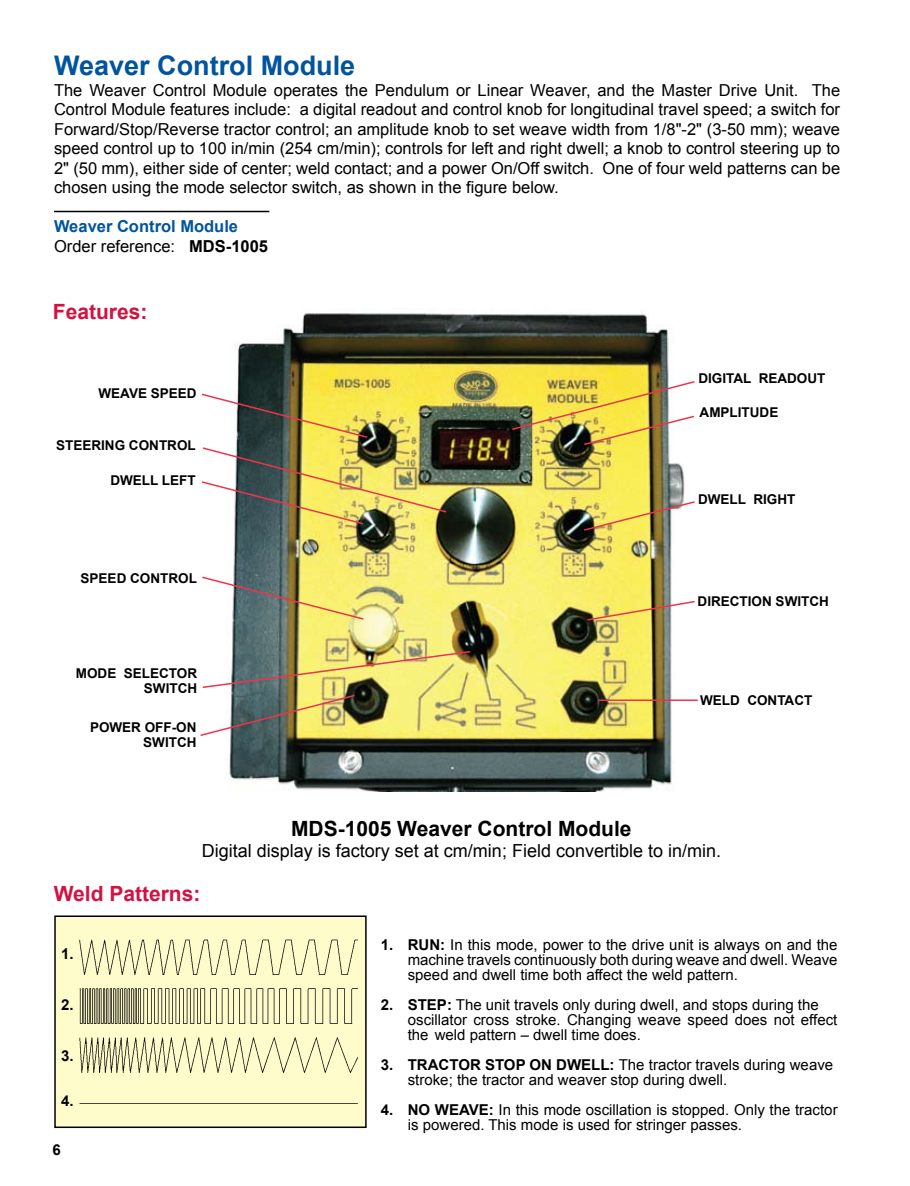
<style>
.page{position:relative;width:910px;height:1186px;background:#fff}
.page>*{position:absolute;margin:0;border:0;box-sizing:border-box;transform-origin:0 0}
.t1{font:700 27px "Arial";color:#00549e}
.t2{font:700 21px "Arial";color:#000}
.t3{font:700 21px "Arial";color:#d21242}
.t4{font:18px "Arial";color:#000}
.t5{font:16.5px/19.5px "Arial";color:#000;text-align:justify}
.t6{font:700 16.5px/19.5px "Arial";color:#00549e}
.t7{font:15px/15px "Arial";color:#000}
.t8{font:700 15px "Arial";color:#000}
.t9{font:700 13.5px/15px "Arial";color:#000;text-align:right}
.s1{font-weight:400;color:#000}
.s2{color:#000}
.s3{font-weight:700}
</style>
<div class="page">
<hr style="left:54px;top:211px;width:215px;height:1px;background:#000">
<img style="left:229px;top:313px;width:456px;height:478px">
<img style="left:202px;top:392px;width:167px;height:47px">
<img style="left:201px;top:446px;width:247px;height:80px">
<img style="left:202px;top:575px;width:163px;height:46px">
<img style="left:200px;top:650px;width:272px;height:87px">
<img style="left:510px;top:380px;width:185px;height:66px">
<img style="left:582px;top:500px;width:113px;height:32px">
<svg style="left:585px;top:600px;width:110px;height:22px"></svg>
<hr style="left:598px;top:699px;width:99px;height:2px;background:#ee334e">
<div style="left:55px;top:916px;width:311px;height:211px;background:#fffccc"></div>
<div style="left:54px;top:915px;width:312px;height:213px;border:2px solid #000"></div>
<img style="left:79px;top:939px;width:280px;height:165px">
<h1 class="t1" style="left:54px;top:48px;width:303px">Weaver Control Module</h1>
<p class="t5" style="left:54px;top:80px;width:787px">The Weaver Control Module operates the Pendulum or Linear Weaver, and the Master Drive Unit. The Control Module features include: a digital readout and control knob for longitudinal travel speed; a switch for Forward/Stop/Reverse tractor control; an amplitude knob to set weave width from 1/8"-2" (3-50 mm); weave speed control up to 100 in/min (254 cm/min); controls for left and right dwell; a knob to control steering up to 2" (50 mm), either side of center; weld contact; and a power On/Off switch. One of four weld patterns can be chosen using the mode selector switch, as shown in the figure below.</p>
<p class="t6" style="left:54px;top:217px;width:215px">Weaver Control Module<br><span class="s1">Order reference:</span> <span class="s2">MDS-1005</span></p>
<p class="t3" style="left:53px;top:297px;width:96px">Features:</p>
<p class="t9" style="left:98px;top:386px;width:100px">WEAVE SPEED</p>
<p class="t9" style="left:56px;top:438px;width:141px">STEERING CONTROL</p>
<p class="t9" style="left:110px;top:474px;width:87px">DWELL LEFT</p>
<p class="t9" style="left:81px;top:571px;width:118px">SPEED CONTROL</p>
<p class="t9" style="left:76px;top:667px;width:123px">MODE SELECTOR<br>SWITCH</p>
<p class="t9" style="left:90px;top:720px;width:108px">POWER OFF-ON<br>SWITCH</p>
<p class="t9" style="left:698px;top:371px;width:128px">DIGITAL READOUT</p>
<p class="t9" style="left:699px;top:405px;width:80px">AMPLITUDE</p>
<p class="t9" style="left:697px;top:492px;width:99px">DWELL RIGHT</p>
<p class="t9" style="left:697px;top:594px;width:133px">DIRECTION SWITCH</p>
<p class="t9" style="left:700px;top:693px;width:114px">WELD CONTACT</p>
<p class="t2" style="left:291px;top:815px;width:342px">MDS-1005 Weaver Control Module</p>
<p class="t4" style="left:202px;top:838px;width:521px">Digital display is factory set at cm/min; Field convertible to in/min.</p>
<p class="t3" style="left:54px;top:880px;width:148px">Weld Patterns:</p>
<p class="t8" style="left:61px;top:944px;width:14px">1.</p>
<p class="t8" style="left:61px;top:995px;width:14px">2.</p>
<p class="t8" style="left:61px;top:1046px;width:14px">3.</p>
<p class="t8" style="left:61px;top:1091px;width:14px">4.</p>
<p class="t8" style="left:52px;top:1140px;width:10px">6</p>
<p class="t7" style="left:407px;top:937px;width:431px;text-align:justify;text-indent:-27px"><span class="s3">1. RUN:</span> In this mode, power to the drive unit is always on and the machine travels continuously both during weave and dwell. Weave speed and dwell time both affect the weld pattern.</p>
<p class="t7" style="left:407px;top:997px;width:431px;text-indent:-27px"><span class="s3">2. STEP:</span> The unit travels only during dwell, and stops during the oscillator cross stroke. Changing weave speed does not effect the weld pattern – dwell time does.</p>
<p class="t7" style="left:407px;top:1057px;width:427px;text-indent:-27px"><span class="s3">3. TRACTOR STOP ON DWELL:</span> The tractor travels during weave stroke; the tractor and weaver stop during dwell.</p>
<p class="t7" style="left:407px;top:1102px;width:431px;text-indent:-27px"><span class="s3">4. NO WEAVE:</span> In this mode oscillation is stopped. Only the tractor is powered. This mode is used for stringer passes.</p>
</div>
